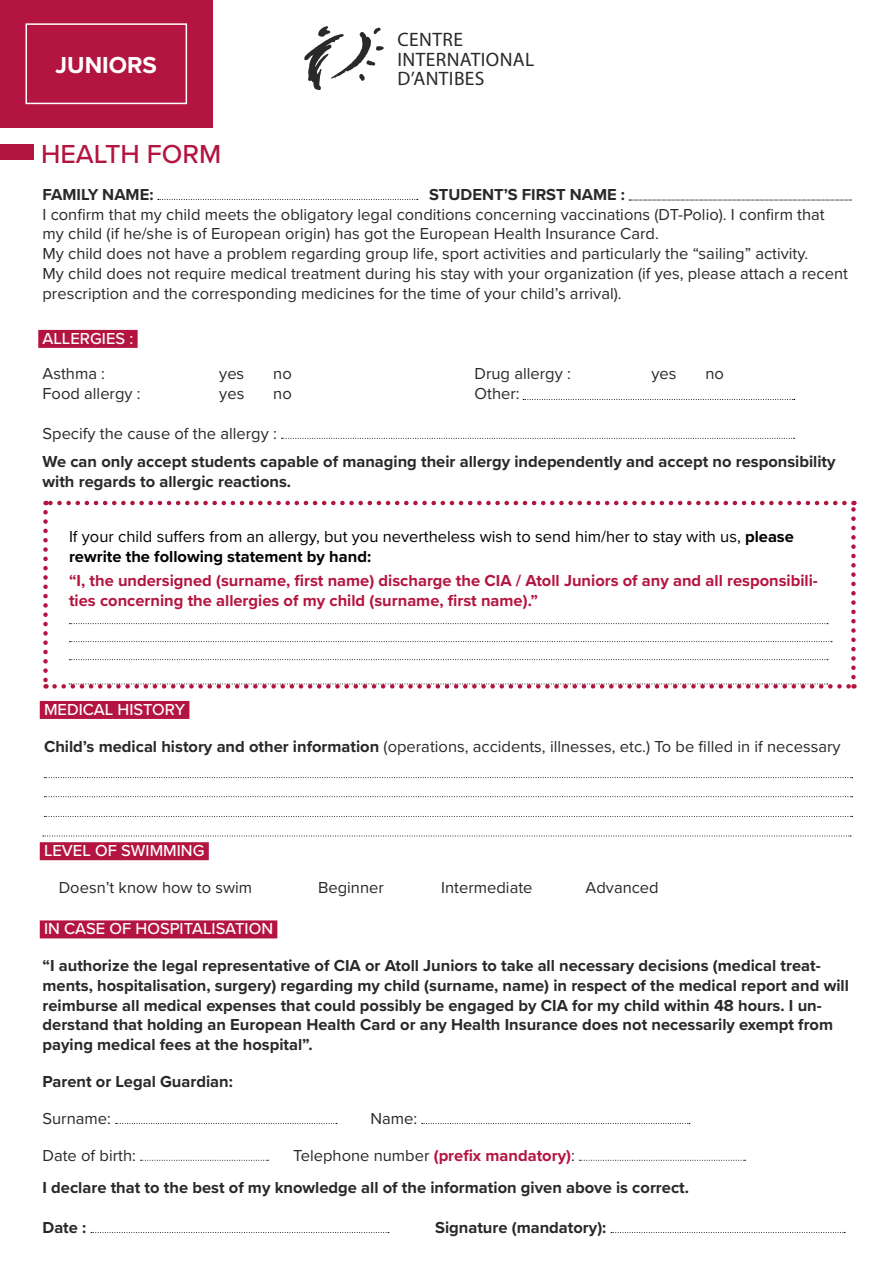
<style>
.page{position:relative;width:893px;height:1263px;background:#fff}
.page>*{position:absolute;margin:0;border:0;box-sizing:border-box;transform-origin:0 0}
.t1{font:500 27px "Proxima Nova";color:#b41540}
.t2{font:700 24px "Proxima Nova";color:#fff}
.t3{font:19.5px/19.5px "Myriad Pro";letter-spacing:.02em;color:#29292b}
.t4{font:700 16.5px/19.8px "Proxima Nova";color:#29292b}
.t5{font:16.5px/19.8px "Proxima Nova";color:#29292b}
.t6{font:700 16.5px/19.8px "Proxima Nova";color:#b41540}
.t7{font:16.5px/19.8px "Proxima Nova";color:#000}
.t8{font:500 16.5px "Proxima Nova";color:#fff}
.s1{font-weight:700}
.s2{font-weight:400}
.s3{color:#b41540}
</style>
<div class="page">
<svg style="left:158px;top:199px;width:260px;height:1px"></svg>
<svg style="left:629px;top:200px;width:222px;height:1px"></svg>
<svg style="left:281px;top:438px;width:514px;height:1px"></svg>
<svg style="left:116px;top:1123px;width:221px;height:1px"></svg>
<svg style="left:422px;top:1123px;width:268px;height:1px"></svg>
<svg style="left:141px;top:1160px;width:127px;height:1px"></svg>
<svg style="left:579px;top:1160px;width:167px;height:1px"></svg>
<svg style="left:91px;top:1232px;width:298px;height:1px"></svg>
<svg style="left:611px;top:1232px;width:234px;height:1px"></svg>
<svg style="left:304px;top:26px;width:80px;height:64px"></svg>
<div style="left:0;top:0;width:213px;height:128px;background:#b41540"></div>
<div style="left:26px;top:23px;width:161px;height:81px;border:2px solid #fff"></div>
<div style="left:0;top:144px;width:34px;height:16px;background:#b41540"></div>
<svg style="left:44px;top:777px;width:809px;height:1px"></svg>
<svg style="left:44px;top:796px;width:809px;height:1px"></svg>
<svg style="left:44px;top:816px;width:809px;height:1px"></svg>
<svg style="left:69px;top:623px;width:759px;height:1px"></svg>
<svg style="left:69px;top:641px;width:763px;height:1px"></svg>
<svg style="left:69px;top:659px;width:759px;height:1px"></svg>
<svg style="left:43px;top:512px;width:5px;height:177px"></svg>
<svg style="left:851px;top:501px;width:5px;height:176px"></svg>
<svg style="left:46px;top:501px;width:798px;height:4px"></svg>
<svg style="left:54px;top:684px;width:800px;height:5px"></svg>
<svg style="left:43px;top:836px;width:808px;height:1px"></svg>
<div style="left:38px;top:330px;width:100px;height:18px;background:#b41540"></div>
<div style="left:40px;top:701px;width:149px;height:18px;background:#b41540"></div>
<div style="left:40px;top:842px;width:169px;height:18px;background:#b41540"></div>
<div style="left:40px;top:920px;width:237px;height:18px;background:#b41540"></div>
<svg style="left:523px;top:399px;width:272px;height:1px"></svg>
<h2 class="t2" style="left:56px;top:47px;width:103px">JUNIORS</h2>
<h1 class="t1" style="left:41px;top:134px;width:182px">HEALTH FORM</h1>
<p class="t3" style="left:397px;top:29px;width:138px">CENTRE<br>INTERNATIONAL<br>D’ANTIBES</p>
<p class="t4" style="left:43px;top:184px;width:112px">FAMILY NAME:</p>
<p class="t4" style="left:429px;top:184px;width:197px">STUDENT’S FIRST NAME :</p>
<p class="t5" style="left:43px;top:204px;width:807px">I confirm that my child meets the obligatory legal conditions concerning vaccinations (DT-Polio). I confirm that my child (if he/she is of European origin) has got the European Health Insurance Card.<br>My child does not have a problem regarding group life, sport activities and particularly the “sailing” activity.<br>My child does not require medical treatment during his stay with your organization (if yes, please attach a recent prescription and the corresponding medicines for the time of your child’s arrival).</p>
<p class="t8" style="left:43px;top:326px;width:92px">ALLERGIES :</p>
<p class="t5" style="left:43px;top:363px;width:64px">Asthma :</p>
<p class="t5" style="left:219px;top:363px;width:27px">yes</p>
<p class="t5" style="left:273px;top:363px;width:20px">no</p>
<p class="t5" style="left:475px;top:363px;width:98px">Drug allergy :</p>
<p class="t5" style="left:651px;top:363px;width:27px">yes</p>
<p class="t5" style="left:705px;top:363px;width:20px">no</p>
<p class="t5" style="left:43px;top:383px;width:100px">Food allergy :</p>
<p class="t5" style="left:219px;top:383px;width:27px">yes</p>
<p class="t5" style="left:273px;top:383px;width:20px">no</p>
<p class="t5" style="left:475px;top:383px;width:47px">Other:</p>
<p class="t5" style="left:43px;top:423px;width:236px">Specify the cause of the allergy :</p>
<p class="t4" style="left:43px;top:451px;width:795px">We can only accept students capable of managing their allergy independently and accept no responsibility with regards to allergic reactions.</p>
<p class="t7" style="left:69px;top:526px;width:726px">If your child suffers from an allergy, but you nevertheless wish to send him/her to stay with us, <span class="s1">please rewrite the following statement by hand:</span></p>
<p class="t6" style="left:69px;top:570px;width:750px">“I, the undersigned (surname, first name) discharge the CIA / Atoll Juniors of any and all responsibili&shy;ties concerning the allergies of my child (surname, first name).”</p>
<p class="t8" style="left:44px;top:697px;width:143px">MEDICAL HISTORY</p>
<p class="t5" style="left:44px;top:735px;width:798px"><span class="s1">Child’s medical history and other information</span> (operations, accidents, illnesses, etc.) To be filled in if necessary</p>
<p class="t8" style="left:44px;top:838px;width:162px">LEVEL OF SWIMMING</p>
<p class="t5" style="left:59px;top:877px;width:195px">Doesn’t know how to swim</p>
<p class="t5" style="left:318px;top:877px;width:67px">Beginner</p>
<p class="t5" style="left:441px;top:877px;width:93px">Intermediate</p>
<p class="t5" style="left:586px;top:877px;width:75px">Advanced</p>
<p class="t8" style="left:44px;top:916px;width:231px">IN CASE OF HOSPITALISATION</p>
<p class="t4" style="left:43px;top:955px;width:808px">“I authorize the legal representative of CIA or Atoll Juniors to take all necessary decisions (medical treat&shy;ments, hospitalisation, surgery) regarding my child (surname, name) in respect of the medical report and will reimburse all medical expenses that could possibly be engaged by CIA for my child within 48 hours. I un&shy;derstand that holding an European Health Card or any Health Insurance does not necessarily exempt from paying medical fees at the hospital”.</p>
<p class="t4" style="left:43px;top:1071px;width:192px">Parent or Legal Guardian:</p>
<p class="t5" style="left:43px;top:1108px;width:70px">Surname:</p>
<p class="t5" style="left:370px;top:1108px;width:48px">Name:</p>
<p class="t5" style="left:43px;top:1144px;width:95px">Date of birth:</p>
<p class="t4" style="left:43px;top:1138px;width:648px;line-height:32.5px;text-indent:251px"><span class="s2">Telephone number</span> <span class="s3">(prefix mandatory)</span><span class="s2">:<br></span>I declare that to the best of my knowledge all of the information given above is correct.</p>
<p class="t4" style="left:43px;top:1217px;width:45px">Date :</p>
<p class="t4" style="left:435px;top:1217px;width:173px">Signature (mandatory):</p>
</div>
